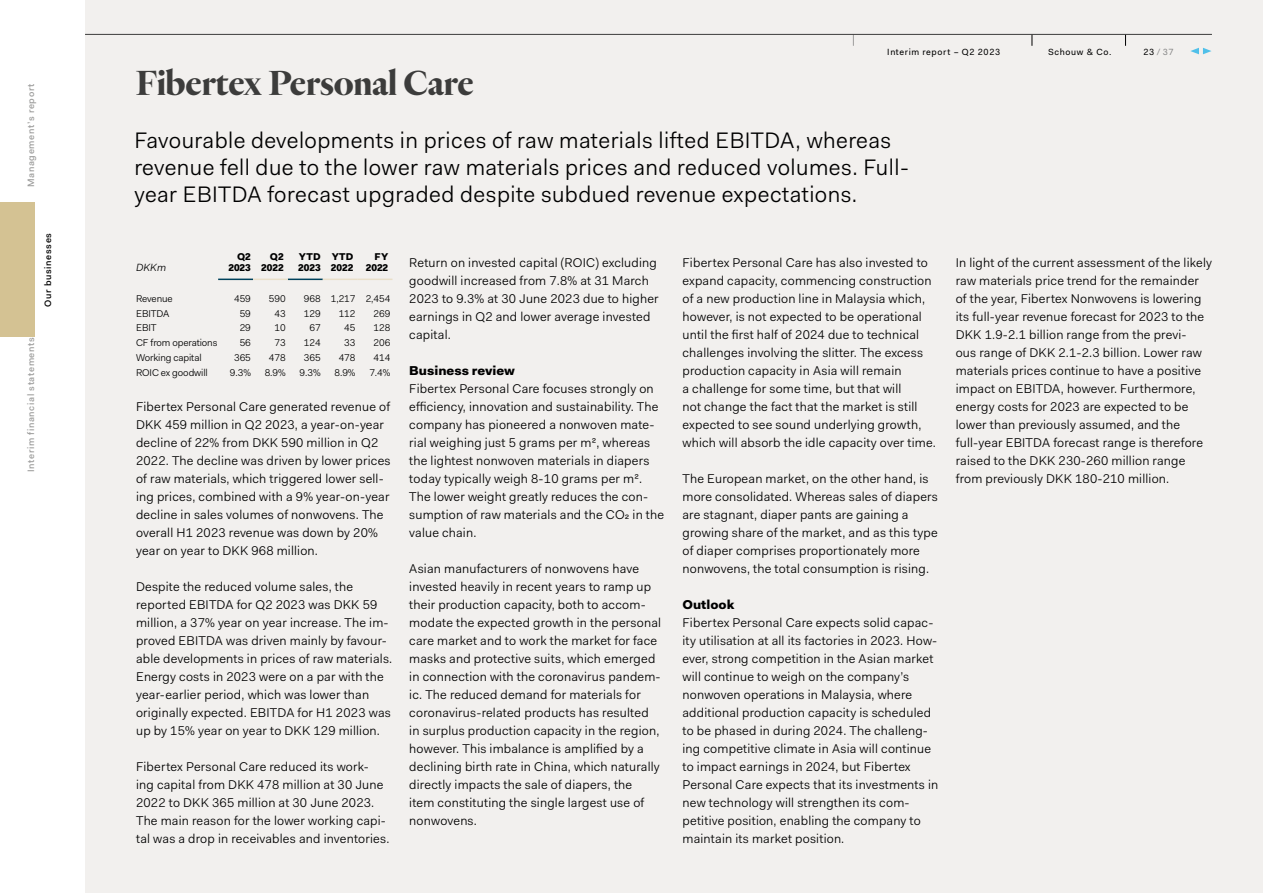
<style>
.page{position:relative;width:1263px;height:893px;background:#fff}
.page>*{position:absolute;margin:0;border:0;box-sizing:border-box;transform-origin:0 0}
.t1{font:700 36px "Heldane Display";letter-spacing:.005em;color:#3c3c3b}
.t2{font:22.5px/27px "Fakt Blond";letter-spacing:.02em;color:#000}
.t3{font:900 12.9px "Fakt";color:#000}
.t4{font:12.75px/18px "Fakt Blond";letter-spacing:.015em;color:#000}
.t5{font:italic 10.5px "Fakt Blond";color:#000}
.t6{font:9.9px "Fakt Blond";letter-spacing:-.005em;color:#000}
.t7{font:900 9.9px/10.5px "Fakt";color:#000;text-align:right}
.t8{font:500 9.3px "Fakt";letter-spacing:.065em;color:#9d9d9c}
.t9{font:500 9.3px "Fakt";letter-spacing:.07em;color:#000}
.t10{font:9px "Fakt";letter-spacing:.07em;color:#000}
.t11{font:9px "Fakt";color:#878787}
.s1{color:#000}
</style>
<div class="page">
<div style="left:85px;top:0;width:1178px;height:893px;background:#f2f0ee"></div>
<hr style="left:218px;top:279px;width:35px;height:1px;background:#00425c">
<hr style="left:288px;top:279px;width:35px;height:1px;background:#00425c">
<hr style="left:253px;top:279px;width:35px;height:1px;background:#e9dfc9">
<hr style="left:323px;top:279px;width:35px;height:1px;background:#e9dfc9">
<hr style="left:358px;top:279px;width:34px;height:1px;background:#e9dfc9">
<hr style="left:85px;top:34px;width:1127px;height:1px;background:#3c3c3b">
<svg style="left:1190px;top:48px;width:21px;height:6px"></svg>
<div style="left:0;top:202px;width:34px;height:135px;background:#d4c293"></div>
<p class="t8" style="left:25px;top:187px;width:105px;rotate:-90deg">Management’s report</p>
<p class="t9" style="left:42px;top:307px;width:76px;rotate:-90deg">Our businesses</p>
<p class="t8" style="left:25px;top:472px;width:136px;rotate:-90deg">Interim financial statements</p>
<h1 class="t1" style="left:136px;top:61px;width:339px">Fibertex Personal Care</h1>
<p class="t10" style="left:887px;top:46px;width:114px">Interim report – Q2 2023</p>
<p class="t10" style="left:1048px;top:46px;width:65px">Schouw &amp; Co.</p>
<p class="t11" style="left:1143px;top:46px;width:32px"><span class="s1">23</span>/37</p>
<h2 class="t2" style="left:134px;top:127px;width:776px">Favourable developments in prices of raw materials lifted EBITDA, whereas revenue fell due to the lower raw materials prices and reduced volumes. Full&shy;year EBITDA forecast upgraded despite subdued revenue expectations.</h2>
<p class="t5" style="left:136px;top:260px;width:32px">DKKm</p>
<p class="t7" style="left:228px;top:252px;width:24px">Q2<br>2023</p>
<p class="t7" style="left:261px;top:252px;width:24px">Q2<br>2022</p>
<p class="t7" style="left:298px;top:252px;width:24px;text-align:left">YTD<br>2023</p>
<p class="t7" style="left:331px;top:252px;width:24px;text-align:left">YTD<br>2022</p>
<p class="t7" style="left:366px;top:252px;width:24px">FY<br>2022</p>
<p class="t6" style="left:136px;top:292px;width:38px">Revenue</p>
<p class="t6" style="left:234px;top:292px;width:18px">459</p>
<p class="t6" style="left:269px;top:292px;width:18px">590</p>
<p class="t6" style="left:304px;top:292px;width:88px">968 1,217 2,454</p>
<p class="t6" style="left:136px;top:307px;width:35px">EBITDA</p>
<p class="t6" style="left:240px;top:307px;width:13px">59</p>
<p class="t6" style="left:275px;top:307px;width:13px">43</p>
<p class="t6" style="left:304px;top:307px;width:18px">129</p>
<p class="t6" style="left:339px;top:307px;width:18px">112</p>
<p class="t6" style="left:374px;top:307px;width:18px">269</p>
<p class="t6" style="left:136px;top:321px;width:22px">EBIT</p>
<p class="t6" style="left:240px;top:321px;width:13px">29</p>
<p class="t6" style="left:275px;top:321px;width:13px">10</p>
<p class="t6" style="left:309px;top:321px;width:13px">67</p>
<p class="t6" style="left:344px;top:321px;width:13px">45</p>
<p class="t6" style="left:374px;top:321px;width:18px">128</p>
<p class="t6" style="left:136px;top:336px;width:83px">CF from operations</p>
<p class="t6" style="left:240px;top:336px;width:13px">56</p>
<p class="t6" style="left:275px;top:336px;width:13px">73</p>
<p class="t6" style="left:304px;top:336px;width:18px">124</p>
<p class="t6" style="left:344px;top:336px;width:13px">33</p>
<p class="t6" style="left:374px;top:336px;width:18px">206</p>
<p class="t6" style="left:136px;top:351px;width:67px">Working capital</p>
<p class="t6" style="left:234px;top:351px;width:18px">365</p>
<p class="t6" style="left:269px;top:351px;width:18px">478</p>
<p class="t6" style="left:304px;top:351px;width:18px">365</p>
<p class="t6" style="left:339px;top:351px;width:18px">478</p>
<p class="t6" style="left:374px;top:351px;width:18px">414</p>
<p class="t6" style="left:136px;top:366px;width:73px">ROIC ex goodwill</p>
<p class="t6" style="left:230px;top:366px;width:23px">9.3%</p>
<p class="t6" style="left:265px;top:366px;width:23px">8.9%</p>
<p class="t6" style="left:300px;top:366px;width:23px">9.3%</p>
<p class="t6" style="left:334px;top:366px;width:23px">8.9%</p>
<p class="t6" style="left:369px;top:366px;width:23px">7.4%</p>
<p class="t4" style="left:136px;top:398px;width:256px">Fibertex Personal Care generated revenue of DKK 459 million in Q2 2023, a year-on-year decline of 22% from DKK 590 million in Q2<br>2022. The decline was driven by lower prices of raw materials, which triggered lower sell&shy;ing prices, combined with a 9% year-on-year decline in sales volumes of nonwovens. The overall H1 2023 revenue was down by 20% year on year to DKK 968 million.</p>
<p class="t4" style="left:136px;top:578px;width:258px">Despite the reduced volume sales, the reported EBITDA for Q2 2023 was DKK 59 million, a 37% year on year increase. The im&shy;proved EBITDA was driven mainly by favour&shy;able developments in prices of raw materials.<br>Energy costs in 2023 were on a par with the year-earlier period, which was lower than originally expected. EBITDA for H1 2023 was up by 15% year on year to DKK 129 million.</p>
<p class="t4" style="left:136px;top:758px;width:255px">Fibertex Personal Care reduced its work&shy;ing capital from DKK 478 million at 30 June 2022 to DKK 365 million at 30 June 2023.<br>The main reason for the lower working capi&shy;tal was a drop in receivables and inventories.</p>
<p class="t4" style="left:409px;top:254px;width:251px">Return on invested capital (ROIC) excluding goodwill increased from 7.8% at 31 March 2023 to 9.3% at 30 June 2023 due to higher earnings in Q2 and lower average invested capital.</p>
<p class="t3" style="left:409px;top:362px;width:107px">Business review</p>
<p class="t4" style="left:409px;top:380px;width:256px">Fibertex Personal Care focuses strongly on efficiency, innovation and sustainability. The company has pioneered a nonwoven mate&shy;rial weighing just 5 grams per m2, whereas the lightest nonwoven materials in diapers today typically weigh 8-10 grams per m2.<br>The lower weight greatly reduces the con&shy;sumption of raw materials and the CO2 in the value chain.</p>
<p class="t4" style="left:409px;top:560px;width:253px">Asian manufacturers of nonwovens have invested heavily in recent years to ramp up their production capacity, both to accom&shy;modate the expected growth in the personal care market and to work the market for face masks and protective suits, which emerged in connection with the coronavirus pandem&shy;ic. The reduced demand for materials for coronavirus-related products has resulted in surplus production capacity in the region, however. This imbalance is amplified by a declining birth rate in China, which naturally directly impacts the sale of diapers, the<br>item constituting the single largest use of nonwovens.</p>
<p class="t4" style="left:682px;top:254px;width:255px">Fibertex Personal Care has also invested to expand capacity, commencing construction of a new production line in Malaysia which, however, is not expected to be operational until the first half of 2024 due to technical challenges involving the slitter. The excess production capacity in Asia will remain<br>a challenge for some time, but that will<br>not change the fact that the market is still expected to see sound underlying growth, which will absorb the idle capacity over time.</p>
<p class="t4" style="left:682px;top:470px;width:257px">The European market, on the other hand, is more consolidated. Whereas sales of diapers are stagnant, diaper pants are gaining a growing share of the market, and as this type of diaper comprises proportionately more nonwovens, the total consumption is rising.</p>
<p class="t3" style="left:682px;top:596px;width:54px">Outlook</p>
<p class="t4" style="left:682px;top:614px;width:257px">Fibertex Personal Care expects solid capac&shy;ity utilisation at all its factories in 2023. How&shy;ever, strong competition in the Asian market will continue to weigh on the company’s nonwoven operations in Malaysia, where additional production capacity is scheduled to be phased in during 2024. The challeng&shy;ing competitive climate in Asia will continue to impact earnings in 2024, but Fibertex Personal Care expects that its investments in new technology will strengthen its com&shy;petitive position, enabling the company to maintain its market position.</p>
<p class="t4" style="left:956px;top:254px;width:258px">In light of the current assessment of the likely raw materials price trend for the remainder of the year, Fibertex Nonwovens is lowering its full-year revenue forecast for 2023 to the DKK 1.9-2.1 billion range from the previ-<br>ous range of DKK 2.1-2.3 billion. Lower raw materials prices continue to have a positive impact on EBITDA, however. Furthermore, energy costs for 2023 are expected to be lower than previously assumed, and the full-year EBITDA forecast range is therefore raised to the DKK 230-260 million range from previously DKK 180-210 million.</p>
</div>
